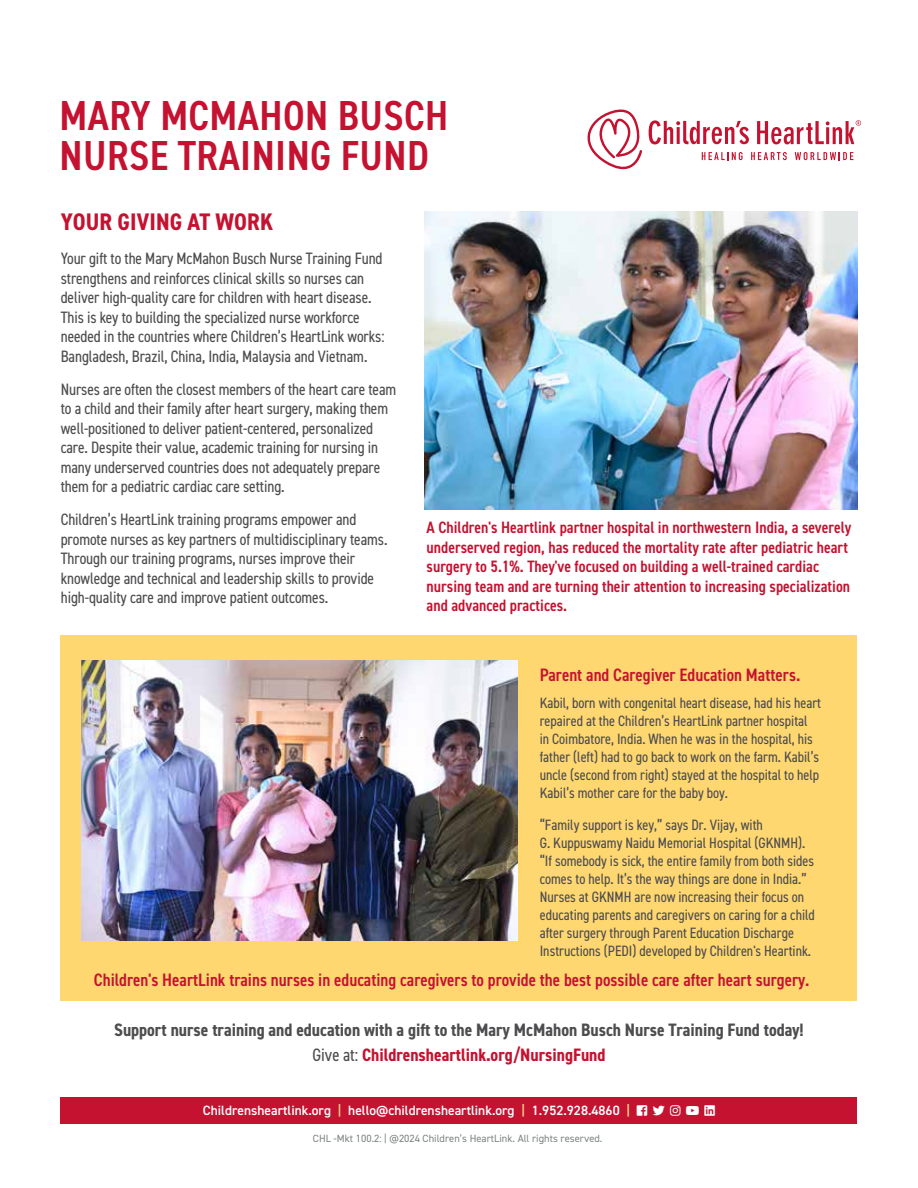
<style>
.page{position:relative;width:918px;height:1188px;background:#fff}
.page>*{position:absolute;margin:0;border:0;box-sizing:border-box;transform-origin:0 0}
.t1{font:600 condensed 42px/40.5px "DIN2014";letter-spacing:.01em;color:#c41230}
.t2{font:700 condensed 24px "DIN2014";letter-spacing:.005em;color:#c41230}
.t3{font:600 condensed 18px "DIN2014";color:#c41230}
.t4{font:700 condensed 18px/25.5px "DIN2014";color:#4d4d4f;text-align:center}
.t5{font:condensed 16.5px/19.5px "DIN2014";letter-spacing:-.005em;color:#4d4d4f}
.t6{font:600 condensed 16.5px/19.5px "DIN2014";color:#c41230}
.t7{font:condensed 15px/18px "DIN2014";color:#4d4d4f}
.t8{font:600 13.5px "DIN2014";color:#fff}
.t9{font:10.5px "DIN2014";color:#7e8182}
.s1{font-weight:400}
.s2{color:#c41230}
.s3{color:#fada8d}
</style>
<div class="page">
<img style="left:424px;top:211px;width:433px;height:298px">
<div style="left:61px;top:635px;width:796px;height:366px;background:#ffd771"></div>
<div style="left:61px;top:1097px;width:796px;height:27px;background:#c41230"></div>
<img style="left:81px;top:661px;width:437px;height:280px">
<svg style="left:587px;top:109px;width:55px;height:61px"></svg>
<svg style="left:649px;top:120px;width:100px;height:24px"></svg>
<svg style="left:757px;top:120px;width:104px;height:24px"></svg>
<svg style="left:702px;top:152px;width:41px;height:8px"></svg>
<svg style="left:751px;top:152px;width:36px;height:8px"></svg>
<svg style="left:795px;top:152px;width:58px;height:8px"></svg>
<h1 class="t1" style="left:59px;top:94px;width:390px">MARY MCMAHON BUSCH<br>NURSE TRAINING FUND</h1>
<h2 class="t2" style="left:61px;top:205px;width:214px">YOUR GIVING AT WORK</h2>
<p class="t5" style="left:61px;top:248px;width:325px">Your gift to the Mary McMahon Busch Nurse Training Fund strengthens and reinforces clinical skills so nurses can deliver high-quality care for children with heart disease.<br>This is key to building the specialized nurse workforce needed in the countries where Children’s HeartLink works:<br>Bangladesh, Brazil, China, India, Malaysia and Vietnam.</p>
<p class="t5" style="left:61px;top:379px;width:337px">Nurses are often the closest members of the heart care team to a child and their family after heart surgery, making them well-positioned to deliver patient-centered, personalized care. Despite their value, academic training for nursing in many underserved countries does not adequately prepare them for a pediatric cardiac care setting.</p>
<p class="t5" style="left:61px;top:509px;width:328px">Children’s HeartLink training programs empower and promote nurses as key partners of multidisciplinary teams.<br>Through our training programs, nurses improve their knowledge and technical and leadership skills to provide high-quality care and improve patient outcomes.</p>
<p class="t6" style="left:427px;top:518px;width:426px">A Children's Heartlink partner hospital in northwestern India, a severely underserved region, has reduced the mortality rate after pediatric heart surgery to 5.1%. They've focused on building a well-trained cardiac nursing team and are turning their attention to increasing specialization and advanced practices.</p>
<p class="t3" style="left:540px;top:663px;width:262px">Parent and Caregiver Education Matters.</p>
<p class="t7" style="left:540px;top:693px;width:283px">Kabil, born with congenital heart disease, had his heart repaired at the Children’s HeartLink partner hospital<br>in Coimbatore, India. When he was in the hospital, his father (left) had to go back to work on the farm. Kabil’s uncle (second from right) stayed at the hospital to help Kabil’s mother care for the baby boy.</p>
<p class="t7" style="left:540px;top:815px;width:277px">“Family support is key,” says Dr. Vijay, with<br>G. Kuppuswamy Naidu Memorial Hospital (GKNMH). “If somebody is sick, the entire family from both sides comes to help. It’s the way things are done in India.” Nurses at GKNMH are now increasing their focus on educating parents and caregivers on caring for a child after surgery through Parent Education Discharge Instructions (PEDI) developed by Children's Heartink.</p>
<p class="t3" style="left:94px;top:967px;width:717px">Children's HeartLink trains nurses in educating caregivers to provide the best possible care after heart surgery.</p>
<p class="t4" style="left:114px;top:1017px;width:691px">Support nurse training and education with a gift to the Mary McMahon Busch Nurse Training Fund today!<br><span class="s1">Give at:</span> <span class="s2">Childrensheartlink.org/NursingFund</span></p>
<p class="t8" style="left:203px;top:1101px;width:514px">Childrensheartlink.org <span class="s3">|</span> hello@childrensheartlink.org <span class="s3">|</span> 1.952.928.4860 <span class="s3">|</span> □□▲❑◆ ▼▼▼ ■▲▼ □◆▼◆ ●■■</p>
<p class="t9" style="left:313px;top:1132px;width:291px">CHL -Mkt 100.2: | @2024 Children’s HeartLink. All rights reserved.</p>
</div>
